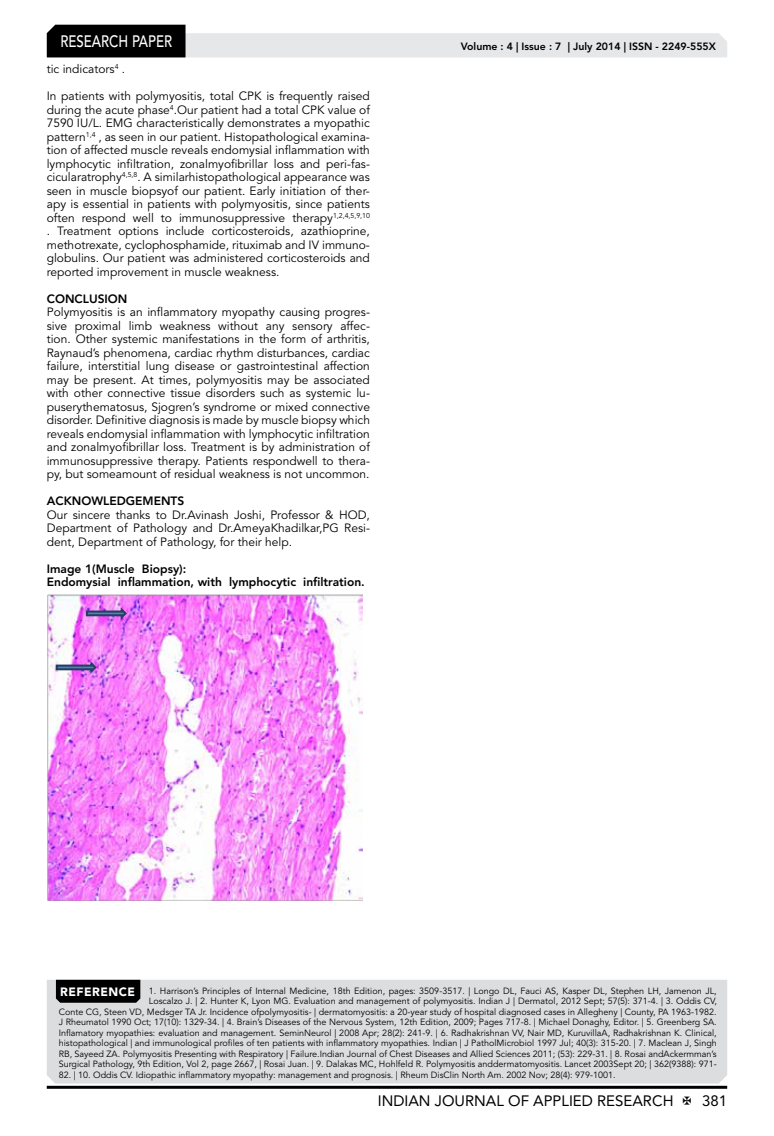
<style>
.page{position:relative;width:774px;height:1136px;background:#fff}
.page>*{position:absolute;margin:0;border:0;box-sizing:border-box;transform-origin:0 0}
.t1{font:500 16.5px "Avenir LT Std";color:#fff;scale:.8 1}
.t2{font:15px "Avenir LT Std";color:#000}
.t3{font:12px/13.5px "Avenir LT Std";color:#000;text-align:justify}
.t4{font:800 12px/13.5px "Avenir LT Std";color:#000}
.t5{font:800 10.5px "Avenir LT Std";color:#000}
.t6{font:9px/10.5px "Avenir LT Std";color:#000;text-align:right}
.s1{font-weight:900;font-size:12px;color:#fff}
</style>
<div class="page">
<hr style="left:47px;top:1085px;width:680px;height:3px;background:#000">
<svg style="left:47px;top:25px;width:680px;height:32px"></svg>
<div style="left:47px;top:979px;width:680px;height:104px;background:#dcddde"></div>
<div style="left:56px;top:979px;width:84px;height:23px;background:#000"></div>
<img style="left:48px;top:594px;width:314px;height:306px">
<svg style="left:86px;top:606px;width:42px;height:14px"></svg>
<svg style="left:56px;top:660px;width:42px;height:14px"></svg>
<h1 class="t1" style="left:60px;top:32px;width:139px">RESEARCH PAPER</h1>
<p class="t3" style="left:47px;top:62px;width:80px">tic indicators<sup>4</sup> .</p>
<p class="t3" style="left:47px;top:89px;width:325px">In patients with polymyositis, total CPK is frequently raised during the acute phase<sup>4</sup>.Our patient had a total CPK value of 7590 IU/L. EMG characteristically demonstrates a myopathic pattern<sup>1,4</sup> , as seen in our patient. Histopathological examina&shy;tion of affected muscle reveals endomysial inflammation with lymphocytic infiltration, zonalmyofibrillar loss and peri-fas&shy;cicularatrophy<sup>4,5,8</sup>. A similarhistopathological appearance was seen in muscle biopsyof our patient. Early initiation of ther&shy;apy is essential in patients with polymyositis, since patients often respond well to immunosuppressive therapy<sup>1,2,4,5,9,10 </sup>. Treatment options include corticosteroids, azathioprine, methotrexate, cyclophosphamide, rituximab and IV immuno&shy;globulins. Our patient was administered corticosteroids and reported improvement in muscle weakness.</p>
<p class="t4" style="left:47px;top:292px;width:82px">CONCLUSION</p>
<p class="t3" style="left:47px;top:305px;width:325px">Polymyositis is an inflammatory myopathy causing progres&shy;sive proximal limb weakness without any sensory affec&shy;tion. Other systemic manifestations in the form of arthritis, Raynaud’s phenomena, cardiac rhythm disturbances, cardiac failure, interstitial lung disease or gastrointestinal affection may be present. At times, polymyositis may be associated with other connective tissue disorders such as systemic lu&shy;puserythematosus, Sjogren’s syndrome or mixed connective disorder. Definitive diagnosis is made by muscle biopsy which reveals endomysial inflammation with lymphocytic infiltration and zonalmyofibrillar loss. Treatment is by administration of immunosuppressive therapy. Patients respondwell to thera&shy;py, but someamount of residual weakness is not uncommon.</p>
<p class="t4" style="left:47px;top:494px;width:139px">ACKNOWLEDGEMENTS</p>
<p class="t3" style="left:47px;top:508px;width:325px">Our sincere thanks to Dr.Avinash Joshi, Professor &amp; HOD, Department of Pathology and Dr.AmeyaKhadilkar,PG Resi&shy;dent, Department of Pathology, for their help.</p>
<p class="t4" style="left:47px;top:562px;width:320px">Image 1(Muscle Biopsy):<br>Endomysial inflammation, with lymphocytic infiltration.</p>
<p class="t5" style="left:461px;top:41px;width:257px">Volume : 4 | Issue : 7 | July 2014 | ISSN - 2249-555X</p>
<p class="t6" style="left:59px;top:985px;width:660px"><span class="s1">REFERENCE</span> 1. Harrison’s Principles of Internal Medicine, 18th Edition, pages: 3509-3517. | Longo DL, Fauci AS, Kasper DL, Stephen LH, Jamenon JL, Loscalzo J. | 2. Hunter K, Lyon MG. Evaluation and management of polymyositis. Indian J | Dermatol, 2012 Sept; 57(5): 371-4. | 3. Oddis CV,<br>Conte CG, Steen VD, Medsger TA Jr. Incidence ofpolymyositis- | dermatomyositis: a 20-year study of hospital diagnosed cases in Allegheny | County, PA 1963-1982.<br>J Rheumatol 1990 Oct; 17(10): 1329-34. | 4. Brain’s Diseases of the Nervous System, 12th Edition, 2009; Pages 717-8. | Michael Donaghy, Editor. | 5. Greenberg SA.<br>Inflamatory myopathies: evaluation and management. SeminNeurol | 2008 Apr; 28(2): 241-9. | 6. Radhakrishnan VV, Nair MD, KuruvillaA, Radhakrishnan K. Clinical, histopathological | and immunological profiles of ten patients with inflammatory myopathies. Indian | J PatholMicrobiol 1997 Jul; 40(3): 315-20. | 7. Maclean J, Singh RB, Sayeed ZA. Polymyositis Presenting with Respiratory | Failure.Indian Journal of Chest Diseases and Allied Sciences 2011; (53): 229-31. | 8. Rosai andAckermman’s Surgical Pathology, 9th Edition, Vol 2, page 2667, | Rosai Juan. | 9. Dalakas MC, Hohlfeld R. Polymyositis anddermatomyositis. Lancet 2003Sept 20; | 362(9388): 971-</p>
<p class="t6" style="left:59px;top:1069px;width:559px">82. | 10. Oddis CV. Idiopathic inflammatory myopathy: management and prognosis. | Rheum DisClin North Am. 2002 Nov; 28(4): 979-1001.</p>
<p class="t2" style="left:378px;top:1091px;width:297px">INDIAN JOURNAL OF APPLIED RESEARCH</p>
<p class="t2" style="left:702px;top:1091px;width:27px">381</p>
</div>
